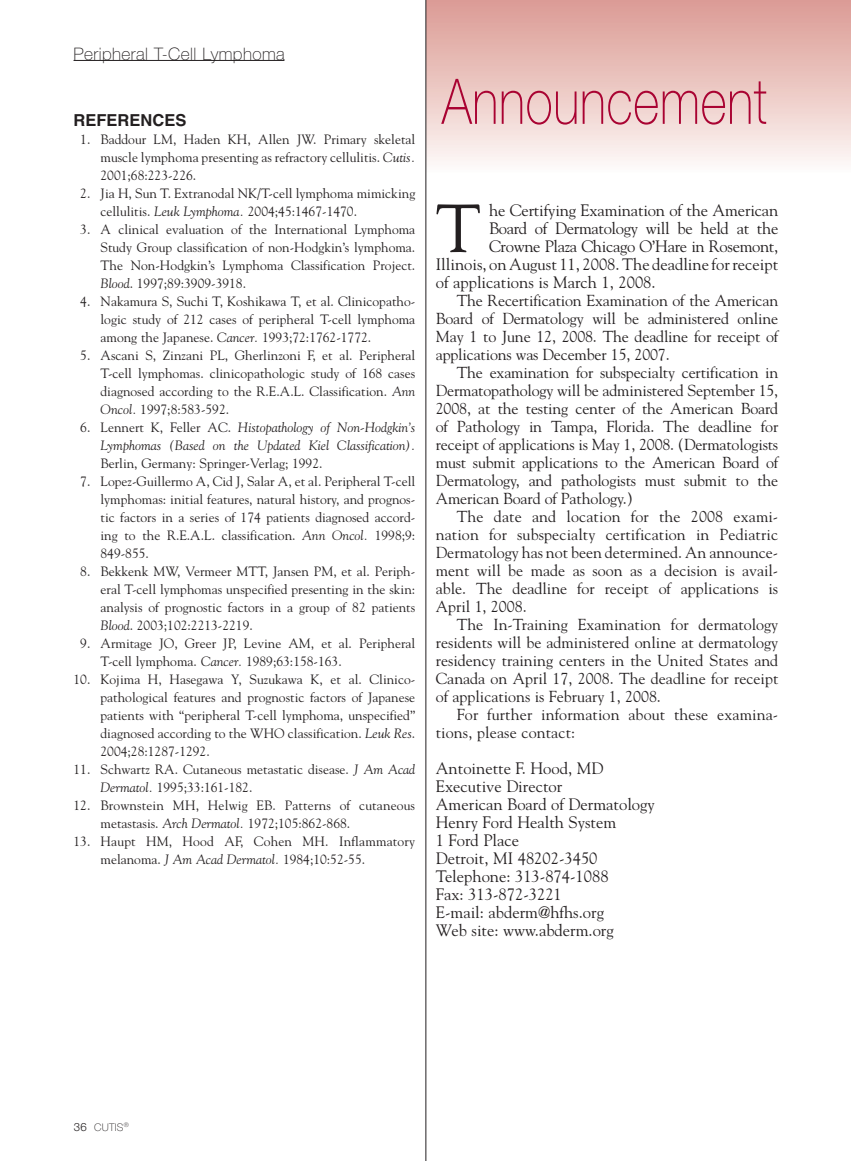
<style>
.page{position:relative;width:851px;height:1161px;background:#fff}
.page>*{position:absolute;margin:0;border:0;box-sizing:border-box;transform-origin:0 0}
.t1{font:67.65px "Goudy";color:#231f20}
.t2{font:100 63px "Helvetica Neue";letter-spacing:.01em;color:#a90332;scale:.8 1}
.t3{font:100 17.25px "Helvetica Neue";letter-spacing:.025em;color:#231f20}
.t4{font:16.5px/18px "Goudy";color:#231f20}
.t5{font:16.5px "Goudy";letter-spacing:-.02em;color:#231f20}
.t6{font:700 16.5px "Helvetica";color:#231f20}
.t7{font:15.9px/18px "Goudy";color:#231f20;text-align:justify}
.t8{font:13.5px/18px "Goudy";color:#231f20;text-align:justify}
.t9{font:italic 13.5px/18px "Goudy";color:#231f20;text-align:right}
.t10{font:100 10.5px "Helvetica Neue";letter-spacing:.025em;color:#231f20}
.s1{font-style:italic}
.s2{font-style:normal}
.s3{font-weight:300;font-size:11.4px}
</style>
<div class="page">
<hr style="left:74px;top:60px;width:210px;height:1px;background:#231f20">
<div style="left:426px;top:0;width:424px;height:172px;background:linear-gradient(to bottom,#db9992,#fdf9f7)"></div>
<hr style="left:425px;top:0;width:1px;height:1161px;background:#231f20">
<p class="t3" style="left:74px;top:44px;width:213px">Peripheral T-Cell Lymphoma</p>
<p class="t6" style="left:74px;top:110px;width:114px">REFERENCES</p>
<p class="t8" style="left:100px;top:130px;width:316px;text-indent:-20px">1. Baddour LM, Haden KH, Allen JW. Primary skeletal muscle lymphoma presenting as refractory cellulitis. <span class="s1">Cutis.<br></span>2001;68:223-226.</p>
<p class="t8" style="left:100px;top:184px;width:316px;text-indent:-20px">2. Jia H, Sun T. Extranodal NK/T-cell lymphoma mimicking cellulitis. <span class="s1">Leuk Lymphoma.</span> 2004;45:1467-1470.</p>
<p class="t8" style="left:100px;top:220px;width:316px;text-indent:-20px">3. A clinical evaluation of the International Lymphoma Study Group classification of non-Hodgkin’s lymphoma.<br>The Non-Hodgkin’s Lymphoma Classification Project.<br><span class="s1">Blood</span>. 1997;89:3909-3918.</p>
<p class="t8" style="left:100px;top:292px;width:316px;text-indent:-20px">4. Nakamura S, Suchi T, Koshikawa T, et al. Clinicopatho&shy;logic study of 212 cases of peripheral T-cell lymphoma among the Japanese. <span class="s1">Cancer.</span> 1993;72:1762-1772.</p>
<p class="t8" style="left:100px;top:346px;width:316px;text-indent:-20px">5. Ascani S, Zinzani PL, Gherlinzoni F, et al. Peripheral T-cell lymphomas. clinicopathologic study of 168 cases diagnosed according to the R.E.A.L. Classification. <span class="s1">Ann Oncol.</span> 1997;8:583-592.</p>
<p class="t9" style="left:80px;top:418px;width:336px"><span class="s2">6. Lennert K, Feller AC.</span> Histopathology of Non-Hodgkin’s<br>Lymphomas (Based on the Updated Kiel Classification).</p>
<p class="t8" style="left:100px;top:454px;width:223px">Berlin, Germany: Springer-Verlag; 1992.</p>
<p class="t8" style="left:100px;top:472px;width:316px;text-indent:-20px">7. Lopez-Guillermo A, Cid J, Salar A, et al. Peripheral T-cell lymphomas: initial features, natural history, and prognos&shy;tic factors in a series of 174 patients diagnosed accord&shy;ing to the R.E.A.L. classification. <span class="s1">Ann Oncol.</span> 1998;9:<br>849-855.</p>
<p class="t8" style="left:100px;top:562px;width:316px;text-indent:-20px">8. Bekkenk MW, Vermeer MTT, Jansen PM, et al. Periph&shy;eral T-cell lymphomas unspecified presenting in the skin: analysis of prognostic factors in a group of 82 patients <span class="s1">Blood</span>. 2003;102:2213-2219.</p>
<p class="t8" style="left:100px;top:634px;width:316px;text-indent:-20px">9. Armitage JO, Greer JP, Levine AM, et al. Peripheral<br>T-cell lymphoma. <span class="s1">Cancer.</span> 1989;63:158-163.</p>
<p class="t8" style="left:100px;top:670px;width:316px;text-indent:-27px">10. Kojima H, Hasegawa Y, Suzukawa K, et al. Clinico&shy;pathological features and prognostic factors of Japanese patients with “peripheral T-cell lymphoma, unspecified” diagnosed according to the WHO classification. <span class="s1">Leuk Res</span>.<br>2004;28:1287-1292.</p>
<p class="t8" style="left:100px;top:760px;width:316px;text-indent:-27px">11. Schwartz RA. Cutaneous metastatic disease. <span class="s1">J Am Acad<br>Dermatol.</span> 1995;33:161-182.</p>
<p class="t8" style="left:100px;top:796px;width:316px;text-indent:-27px">12. Brownstein MH, Helwig EB. Patterns of cutaneous metastasis. <span class="s1">Arch Dermatol.</span> 1972;105:862-868.</p>
<p class="t8" style="left:100px;top:832px;width:316px;text-indent:-27px">13. Haupt HM, Hood AF, Cohen MH. Inflammatory melanoma. <span class="s1">J Am Acad Dermatol.</span> 1984;10:52-55.</p>
<h2 class="t2" style="left:442px;top:66px;width:408px">Announcement</h2>
<h1 class="t1" style="left:436px;top:187px;width:47px">T</h1>
<p class="t4" style="left:489px;top:201px;width:291px">he Certifying Examination of the American</p>
<p class="t5" style="left:489px;top:218px;width:291px">Board of Dermatology will be held at the</p>
<p class="t5" style="left:489px;top:236px;width:291px">Crowne Plaza Chicago O’Hare in Rosemont,</p>
<p class="t4" style="left:436px;top:255px;width:344px">Illinois, on August 11, 2008. The deadline for receipt</p>
<p class="t4" style="left:436px;top:273px;width:221px">of applications is March 1, 2008.</p>
<p class="t7" style="left:436px;top:291px;width:344px;text-indent:21px">The Recertification Examination of the American Board of Dermatology will be administered online May 1 to June 12, 2008. The deadline for receipt of applications was December 15, 2007.</p>
<p class="t7" style="left:436px;top:363px;width:344px;text-indent:21px">The examination for subspecialty certification in Dermatopathology will be administered September 15, 2008, at the testing center of the American Board of Pathology in Tampa, Florida. The deadline for receipt of applications is May 1, 2008. (Dermatologists must submit applications to the American Board of Dermatology, and pathologists must submit to the American Board of Pathology.)</p>
<p class="t7" style="left:436px;top:507px;width:344px;text-indent:21px">The date and location for the 2008 exami&shy;nation for subspecialty certification in Pediatric Dermatology has not been determined. An announce&shy;ment will be made as soon as a decision is avail&shy;able. The deadline for receipt of applications is April 1, 2008.</p>
<p class="t7" style="left:436px;top:615px;width:344px;text-indent:21px">The In-Training Examination for dermatology residents will be administered online at dermatology residency training centers in the United States and Canada on April 17, 2008. The deadline for receipt of applications is February 1, 2008.</p>
<p class="t7" style="left:436px;top:705px;width:344px;text-indent:21px">For further information about these examina&shy;tions, please contact:</p>
<p class="t4" style="left:436px;top:759px;width:220px">Antoinette F. Hood, MD<br>Executive Director<br>American Board of Dermatology<br>Henry Ford Health System<br>1 Ford Place<br>Detroit, MI 48202-3450<br>Telephone: 313-874-1088<br>Fax: 313-872-3221<br>E-mail: abderm@hfhs.org<br>Web site: www.abderm.org</p>
<p class="t10" style="left:74px;top:1121px;width:56px"><span class="s3">36</span> CUTIS<sup>®</sup></p>
</div>
